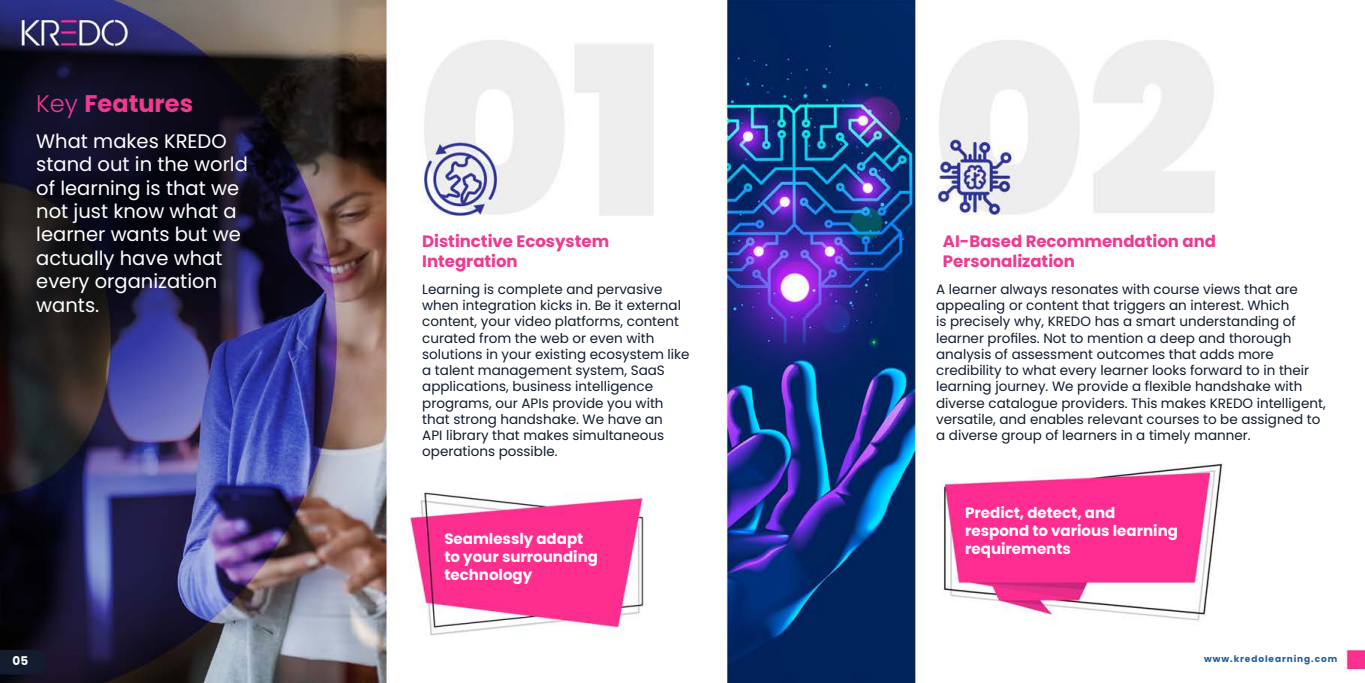
<style>
.page{position:relative;width:1365px;height:683px;background:#fff}
.page>*{position:absolute;margin:0;border:0;box-sizing:border-box;transform-origin:0 0}
.t1{font:700 24px "Poppins";color:#ee3a8f}
.t2{font:19.5px/23.4px "Poppins";color:#fff}
.t3{font:700 16.5px/19.8px "Poppins";color:#ee3a8f}
.t4{font:700 15px/18px "Poppins";color:#fff}
.t5{font:13.5px/16.2px "Poppins";color:#101d2e}
.t6{font:700 12px "Poppins";color:#fff}
.t7{font:700 9px "Poppins";letter-spacing:.1em;color:#215e9e}
.s1{font-weight:300}
</style>
<div class="page">
<img style="left:0;top:0;width:1365px;height:682px">
<h1 class="t1" style="left:36px;top:90px;width:158px"><span class="s1">Key</span> Features</h1>
<h2 class="t2" style="left:36px;top:129px;width:213px">What makes KREDO stand out in the world of learning is that we not just know what a learner wants but we actually have what every organization wants.</h2>
<p class="t3" style="left:422px;top:231px;width:188px">Distinctive Ecosystem<br>Integration</p>
<p class="t3" style="left:943px;top:231px;width:275px">AI-Based Recommendation and<br>Personalization</p>
<p class="t5" style="left:422px;top:281px;width:269px">Learning is complete and pervasive when integration kicks in. Be it external content, your video platforms, content curated from the web or even with solutions in your existing ecosystem like a talent management system, SaaS applications, business intelligence programs, our APIs provide you with that strong handshake. We have an<br>API library that makes simultaneous operations possible.</p>
<p class="t5" style="left:936px;top:281px;width:391px">A learner always resonates with course views that are appealing or content that triggers an interest. Which<br>is precisely why, KREDO has a smart understanding of learner profiles. Not to mention a deep and thorough analysis of assessment outcomes that adds more credibility to what every learner looks forward to in their learning journey. We provide a flexible handshake with diverse catalogue providers. This makes KREDO intelligent, versatile, and enables relevant courses to be assigned to a diverse group of learners in a timely manner.</p>
<p class="t4" style="left:444px;top:529px;width:155px">Seamlessly adapt to your surrounding technology</p>
<p class="t4" style="left:965px;top:503px;width:214px">Predict, detect, and respond to various learning requirements</p>
<p class="t6" style="left:13px;top:653px;width:17px">05</p>
<p class="t7" style="left:1204px;top:654px;width:135px">www.kredolearning.com</p>
</div>
